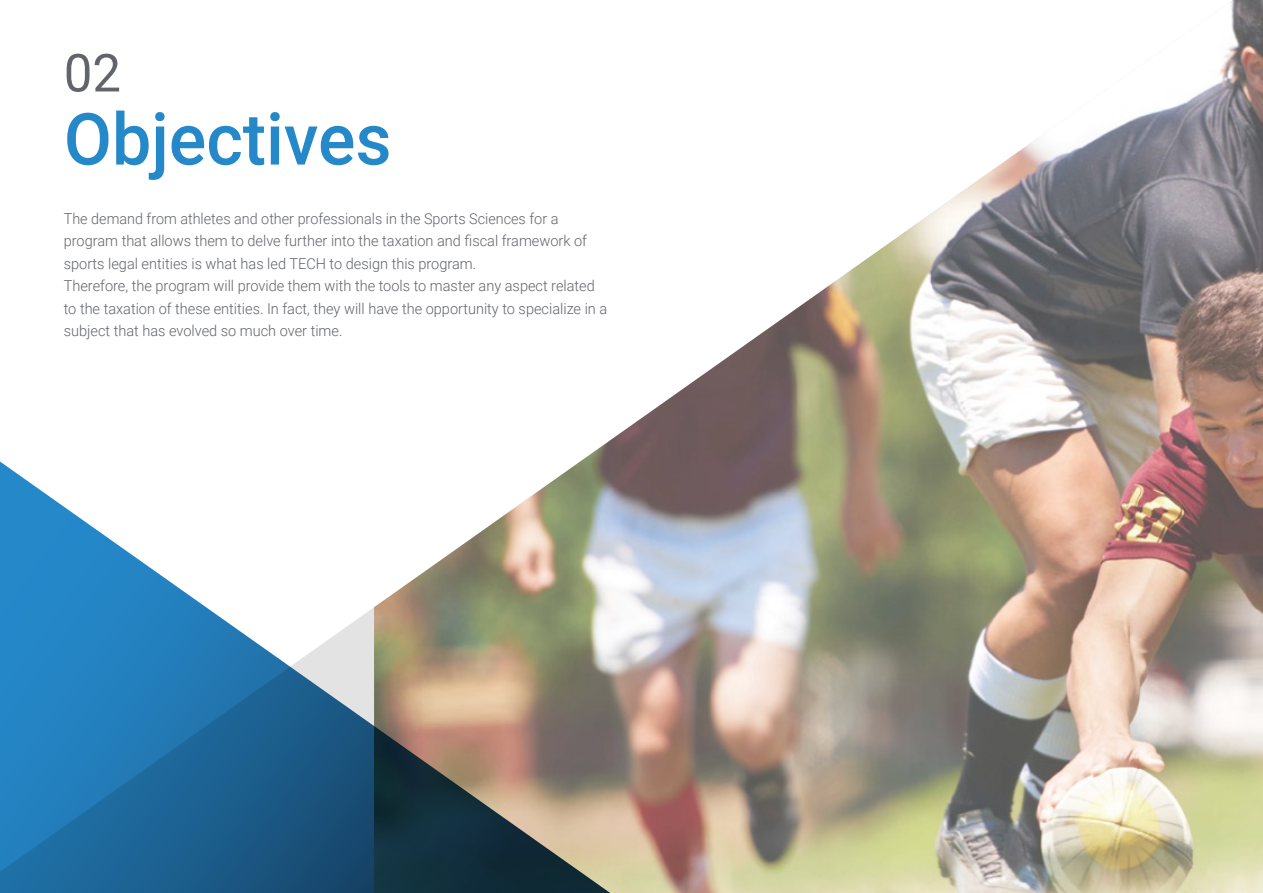
<style>
.page{position:relative;width:1263px;height:893px;background:#fff}
.page>*{position:absolute;margin:0;border:0;box-sizing:border-box;transform-origin:0 0}
.t1{font:500 72px "Roboto";color:#2488c9}
.t2{font:52.5px "Roboto";color:#61646a}
.t3{font:300 15px/22.5px "Roboto";color:#61646a;scale:.96 1}
</style>
<div class="page">
<img style="left:602px;top:0;width:661px;height:893px">
<svg style="left:0;top:446px;width:640px;height:447px"></svg>
<h2 class="t2" style="left:64px;top:36px;width:59px">02</h2>
<h1 class="t1" style="left:64px;top:89px;width:329px">Objectives</h1>
<p class="t3" style="left:64px;top:207px;width:568px">The demand from athletes and other professionals in the Sports Sciences for a program that allows them to delve further into the taxation and fiscal framework of sports legal entities is what has led TECH to design this program.<br>Therefore, the program will provide them with the tools to master any aspect related to the taxation of these entities. In fact, they will have the opportunity to specialize in a subject that has evolved so much over time.</p>
</div>
